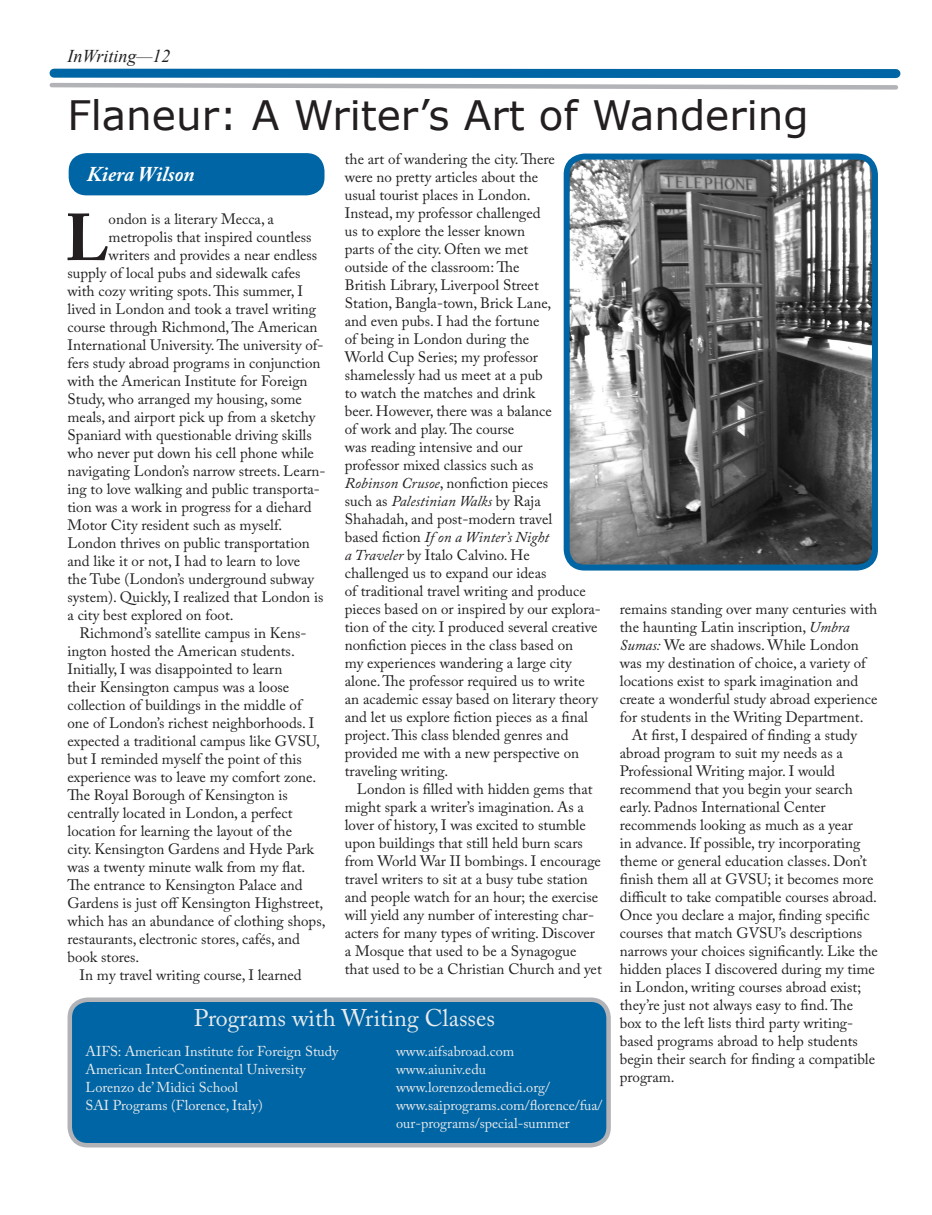
<style>
.page{position:relative;width:932px;height:1215px;background:#fff}
.page>*{position:absolute;margin:0;border:0;box-sizing:border-box;transform-origin:0 0}
.MainArticleFirstPara{font:700 65.7px "Adobe Caslon Pro";color:#231f20}
.headline_one{font:40.5px "Verdana";color:#231f20}
.Main_Article_Text_2{font:24px "Adobe Caslon Pro";color:#e9eaeb}
.Byline{font:italic 700 21px "Adobe Caslon Pro";color:#fff}
.t1{font:italic 18px "Times New Roman";color:#231f20}
.Main_Article_Text_2-2{font:15px/18px "Adobe Caslon Pro";color:#231f20}
.MainArticleFirstPara-2{font:15px "Adobe Caslon Pro";color:#231f20}
.Main_Article_Text_2-3{font:14.25px/18px "Adobe Caslon Pro";color:#e9eaeb}
.s1{font-style:italic}
</style>
<div class="page">
<div style="left:69px;top:153px;width:255px;height:42px;background:#0065a4;border-radius:18px"></div>
<div style="left:70px;top:1000px;width:538px;height:145px;background:#0065a4;border-radius:18px"></div>
<div style="left:68px;top:998px;width:543px;height:150px;border:4px solid #b2b3b7;border-radius:18px"></div>
<div style="left:54px;top:69px;width:842px;height:9px;background:#0065a4"></div>
<svg style="left:49px;top:82px;width:849px;height:8px"></svg>
<img style="left:570px;top:161px;width:301px;height:403px">
<div style="left:563px;top:154px;width:315px;height:417px;border:6px solid #0065a4;border-radius:18px"></div>
<p class="t1" style="left:68px;top:44px;width:105px">InWriting—12</p>
<p class="headline_one" style="left:68px;top:90px;width:742px">Flaneur: A Writer’s Art of Wandering</p>
<p class="Byline" style="left:87px;top:161px;width:110px">Kiera Wilson</p>
<p class="MainArticleFirstPara" style="left:65px;top:199px;width:45px">L</p>
<p class="MainArticleFirstPara-2" style="left:109px;top:210px;width:167px">ondon is a literary Mecca, a</p>
<p class="MainArticleFirstPara-2" style="left:109px;top:228px;width:204px">metropolis that inspired countless</p>
<p class="MainArticleFirstPara-2" style="left:109px;top:246px;width:210px">writers and provides a near endless</p>
<p class="MainArticleFirstPara-2" style="left:68px;top:264px;width:235px">supply of local pubs and sidewalk cafes</p>
<p class="MainArticleFirstPara-2" style="left:68px;top:282px;width:237px">with cozy writing spots. This summer, I</p>
<p class="MainArticleFirstPara-2" style="left:68px;top:300px;width:250px">lived in London and took a travel writing</p>
<p class="MainArticleFirstPara-2" style="left:68px;top:318px;width:251px">course through Richmond, The American</p>
<p class="MainArticleFirstPara-2" style="left:68px;top:336px;width:257px">International University. The university of-</p>
<p class="MainArticleFirstPara-2" style="left:68px;top:354px;width:254px">fers study abroad programs in conjunction</p>
<p class="MainArticleFirstPara-2" style="left:68px;top:372px;width:241px">with the American Institute for Foreign</p>
<p class="MainArticleFirstPara-2" style="left:68px;top:390px;width:236px">Study, who arranged my housing, some</p>
<p class="MainArticleFirstPara-2" style="left:68px;top:408px;width:249px">meals, and airport pick up from a sketchy</p>
<p class="MainArticleFirstPara-2" style="left:68px;top:426px;width:246px">Spaniard with questionable driving skills</p>
<p class="MainArticleFirstPara-2" style="left:68px;top:444px;width:248px">who never put down his cell phone while</p>
<p class="MainArticleFirstPara-2" style="left:68px;top:462px;width:259px">navigating London’s narrow streets. Learn-</p>
<p class="MainArticleFirstPara-2" style="left:68px;top:480px;width:254px">ing to love walking and public transporta-</p>
<p class="MainArticleFirstPara-2" style="left:68px;top:498px;width:245px">tion was a work in progress for a diehard</p>
<p class="MainArticleFirstPara-2" style="left:68px;top:516px;width:216px">Motor City resident such as myself.</p>
<p class="MainArticleFirstPara-2" style="left:68px;top:534px;width:244px">London thrives on public transportation</p>
<p class="MainArticleFirstPara-2" style="left:68px;top:552px;width:234px">and like it or not, I had to learn to love</p>
<p class="MainArticleFirstPara-2" style="left:68px;top:570px;width:248px">the Tube (London’s underground subway</p>
<p class="MainArticleFirstPara-2" style="left:68px;top:588px;width:257px">system). Quickly, I realized that London is</p>
<p class="MainArticleFirstPara-2" style="left:68px;top:606px;width:168px">a city best explored on foot.</p>
<p class="Main_Article_Text_2-2" style="left:68px;top:624px;width:259px;text-indent:12px">Richmond’s satellite campus in Kens&shy;ington hosted the American students.<br>Initially, I was disappointed to learn<br>their Kensington campus was a loose collection of buildings in the middle of one of London’s richest neighborhoods. I expected a traditional campus like GVSU, but I reminded myself the point of this experience was to leave my comfort zone.<br>The Royal Borough of Kensington is centrally located in London, a perfect location for learning the layout of the<br>city. Kensington Gardens and Hyde Park was a twenty minute walk from my flat.<br>The entrance to Kensington Palace and Gardens is just off Kensington Highstreet, which has an abundance of clothing shops, restaurants, electronic stores, cafés, and book stores.</p>
<p class="Main_Article_Text_2-2" style="left:80px;top:966px;width:224px">In my travel writing course, I learned</p>
<p class="Main_Article_Text_2-2" style="left:345px;top:150px;width:258px">the art of wandering the city. There<br>were no pretty articles about the<br>usual tourist places in London.<br>Instead, my professor challenged<br>us to explore the lesser known<br>parts of the city. Often we met<br>outside of the classroom: The<br>British Library, Liverpool Street<br>Station, Bangla-town, Brick Lane,<br>and even pubs. I had the fortune<br>of being in London during the<br>World Cup Series; my professor shamelessly had us meet at a pub<br>to watch the matches and drink<br>beer. However, there was a balance<br>of work and play. The course<br>was reading intensive and our<br>professor mixed classics such as<br><span class="s1">Robinson Crusoe</span>, nonfiction pieces<br>such as <span class="s1">Palestinian Walks</span> by Raja Shahadah, and post-modern travel<br>based fiction <span class="s1">If on a Winter’s Night<br>a Traveler</span> by Italo Calvino. He<br>challenged us to expand our ideas<br>of traditional travel writing and produce pieces based on or inspired by our explora&shy;tion of the city. I produced several creative nonfiction pieces in the class based on<br>my experiences wandering a large city alone. The professor required us to write an academic essay based on literary theory and let us explore fiction pieces as a final project. This class blended genres and provided me with a new perspective on traveling writing.</p>
<p class="Main_Article_Text_2-2" style="left:345px;top:780px;width:258px;text-indent:12px">London is filled with hidden gems that might spark a writer’s imagination. As a lover of history, I was excited to stumble upon buildings that still held burn scars from World War II bombings. I encourage travel writers to sit at a busy tube station and people watch for an hour; the exercise will yield any number of interesting char&shy;acters for many types of writing. Discover a Mosque that used to be a Synagogue that used to be a Christian Church and yet</p>
<p class="Main_Article_Text_2" style="left:194px;top:1003px;width:302px">Programs with Writing Classes</p>
<p class="Main_Article_Text_2-3" style="left:86px;top:1042px;width:254px">AIFS: American Institute for Foreign Study</p>
<p class="Main_Article_Text_2-3" style="left:396px;top:1042px;width:119px">www.aifsabroad.com</p>
<p class="Main_Article_Text_2-3" style="left:86px;top:1060px;width:222px">American InterContinental University</p>
<p class="Main_Article_Text_2-3" style="left:396px;top:1060px;width:91px">www.aiuniv.edu</p>
<p class="Main_Article_Text_2-3" style="left:86px;top:1078px;width:154px">Lorenzo de’ Midici School</p>
<p class="Main_Article_Text_2-3" style="left:396px;top:1078px;width:155px">www.lorenzodemedici.org/</p>
<p class="Main_Article_Text_2-3" style="left:86px;top:1096px;width:179px">SAI Programs (Florence, Italy)</p>
<p class="Main_Article_Text_2-3" style="left:396px;top:1096px;width:208px">www.saiprograms.com/florence/fua/ our-programs/special-summer</p>
<p class="Main_Article_Text_2-2" style="left:620px;top:600px;width:259px">remains standing over many centuries with the haunting Latin inscription, <span class="s1">Umbra Sumas:</span> We are shadows. While London was my destination of choice, a variety of locations exist to spark imagination and create a wonderful study abroad experience for students in the Writing Department.</p>
<p class="Main_Article_Text_2-2" style="left:620px;top:726px;width:259px;text-indent:12px">At first, I despaired of finding a study abroad program to suit my needs as a Professional Writing major. I would recommend that you begin your search early. Padnos International Center recommends looking as much as a year<br>in advance. If possible, try incorporating theme or general education classes. Don’t finish them all at GVSU; it becomes more difficult to take compatible courses abroad.<br>Once you declare a major, finding specific courses that match GVSU’s descriptions narrows your choices significantly. Like the hidden places I discovered during my time in London, writing courses abroad exist; they’re just not always easy to find. The box to the left lists third party writing&shy;based programs abroad to help students begin their search for finding a compatible program.</p>
</div>
